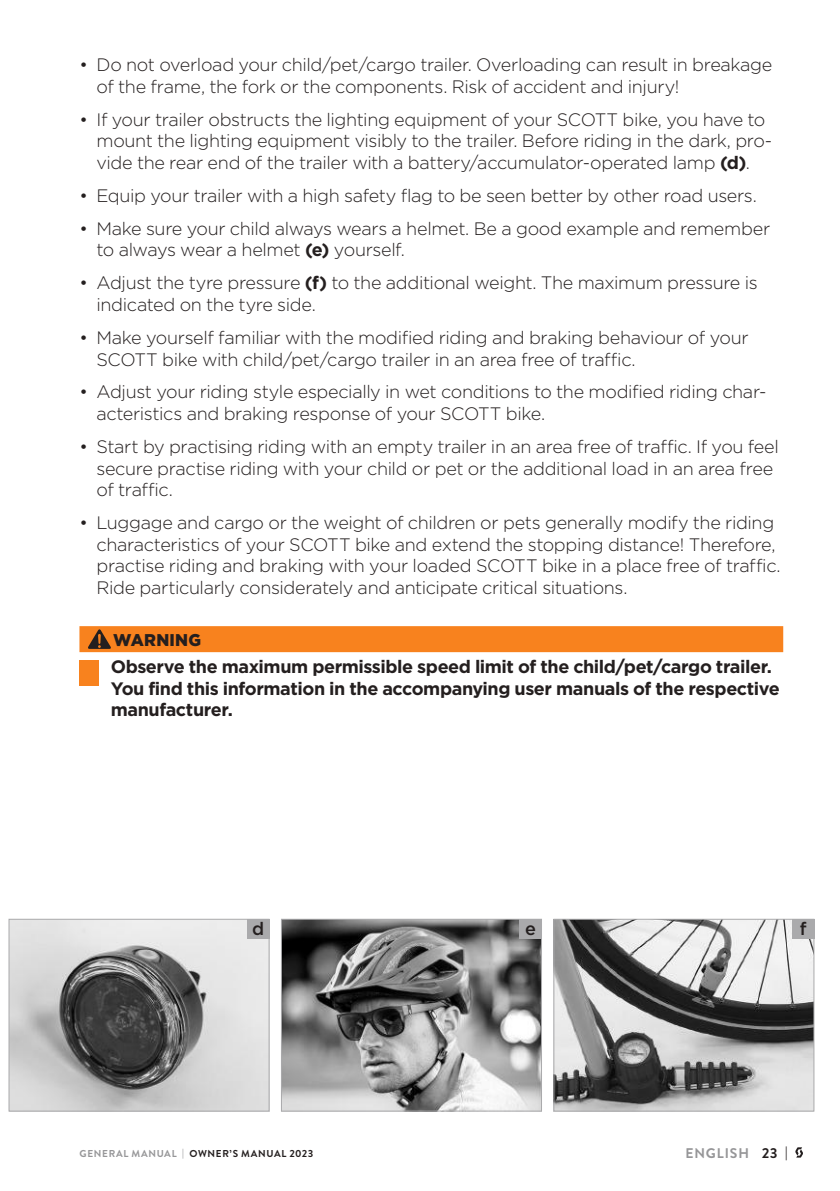
<style>
.page{position:relative;width:840px;height:1191px;background:#fff}
.page>*{position:absolute;margin:0;border:0;box-sizing:border-box;transform-origin:0 0}
.t1{font:300 18px/21.6px "Gotham";letter-spacing:-.02em;color:#241f1f}
.t2{font:700 18px/21.6px "Gotham";letter-spacing:-.025em;color:#241f1f}
.t3{font:500 18px "Gotham";color:#241f1f}
.t4{font:900 17px "Gotham";letter-spacing:.015em;color:#241f1f}
.t5{font:700 14px "Brandon Text";letter-spacing:.06em;color:#969698}
.t6{font:700 10px "Brandon Text";letter-spacing:.065em;color:#241f1f}
.s1{font-weight:700}
.s2{color:#969698}
.s3{color:#241f1f}
</style>
<div class="page">
<img style="left:11px;top:920px;width:256px;height:189px">
<div style="left:9px;top:918px;width:260px;height:193px;border:1px solid #aaaaac"></div>
<img style="left:283px;top:920px;width:256px;height:189px">
<div style="left:281px;top:918px;width:260px;height:193px;border:1px solid #aaaaac"></div>
<img style="left:555px;top:920px;width:257px;height:189px">
<div style="left:553px;top:918px;width:261px;height:193px;border:1px solid #aaaaac"></div>
<div style="left:519px;top:918px;width:22px;height:20px;background:#aaaaac"></div>
<div style="left:791px;top:918px;width:23px;height:20px;background:#aaaaac"></div>
<div style="left:247px;top:918px;width:22px;height:20px;background:#aaaaac"></div>
<svg style="left:795px;top:1147px;width:7px;height:10px"></svg>
<div style="left:79px;top:626px;width:703px;height:26px;background:#f8821e"></div>
<svg style="left:88px;top:629px;width:23px;height:20px"></svg>
<div style="left:79px;top:660px;width:20px;height:25px;background:#f8821e"></div>
<p class="t1" style="left:96px;top:53px;width:677px;text-indent:-17px">• Do not overload your child/pet/cargo trailer. Overloading can result in breakage of the frame, the fork or the components. Risk of accident and injury!</p>
<p class="t1" style="left:96px;top:108px;width:677px;text-indent:-17px">• If your trailer obstructs the lighting equipment of your SCOTT bike, you have to mount the lighting equipment visibly to the trailer. Before riding in the dark, pro&shy;vide the rear end of the trailer with a battery/accumulator-operated lamp <span class="s1">(d)</span>.</p>
<p class="t1" style="left:79px;top:184px;width:678px">• Equip your trailer with a high safety flag to be seen better by other road users.</p>
<p class="t1" style="left:96px;top:217px;width:674px;text-indent:-17px">• Make sure your child always wears a helmet. Be a good example and remember to always wear a helmet <span class="s1">(e)</span> yourself.</p>
<p class="t1" style="left:96px;top:272px;width:662px;text-indent:-17px">• Adjust the tyre pressure <span class="s1">(f)</span> to the additional weight. The maximum pressure is indicated on the tyre side.</p>
<p class="t1" style="left:96px;top:326px;width:653px;text-indent:-17px">• Make yourself familiar with the modified riding and braking behaviour of your<br>SCOTT bike with child/pet/cargo trailer in an area free of traffic.</p>
<p class="t1" style="left:96px;top:381px;width:671px;text-indent:-17px">• Adjust your riding style especially in wet conditions to the modified riding char&shy;acteristics and braking response of your SCOTT bike.</p>
<p class="t1" style="left:96px;top:435px;width:683px;text-indent:-17px">• Start by practising riding with an empty trailer in an area free of traffic. If you feel secure practise riding with your child or pet or the additional load in an area free of traffic.</p>
<p class="t1" style="left:96px;top:511px;width:685px;text-indent:-17px">• Luggage and cargo or the weight of children or pets generally modify the riding characteristics of your SCOTT bike and extend the stopping distance! Therefore, practise riding and braking with your loaded SCOTT bike in a place free of traffic.<br>Ride particularly considerately and anticipate critical situations.</p>
<p class="t4" style="left:113px;top:628px;width:89px">WARNING</p>
<p class="t2" style="left:111px;top:655px;width:670px">Observe the maximum permissible speed limit of the child/pet/cargo trailer.<br>You find this information in the accompanying user manuals of the respective manufacturer.</p>
<p class="t3" style="left:252px;top:916px;width:14px">d</p>
<p class="t3" style="left:525px;top:916px;width:12px">e</p>
<p class="t3" style="left:799px;top:916px;width:8px">f</p>
<p class="t6" style="left:79px;top:1146px;width:235px"><span class="s2">GENERAL MANUAL |</span> OWNER’S MANUAL 2023</p>
<p class="t5" style="left:685px;top:1143px;width:104px">ENGLISH <span class="s3">23 |</span></p>
</div>
